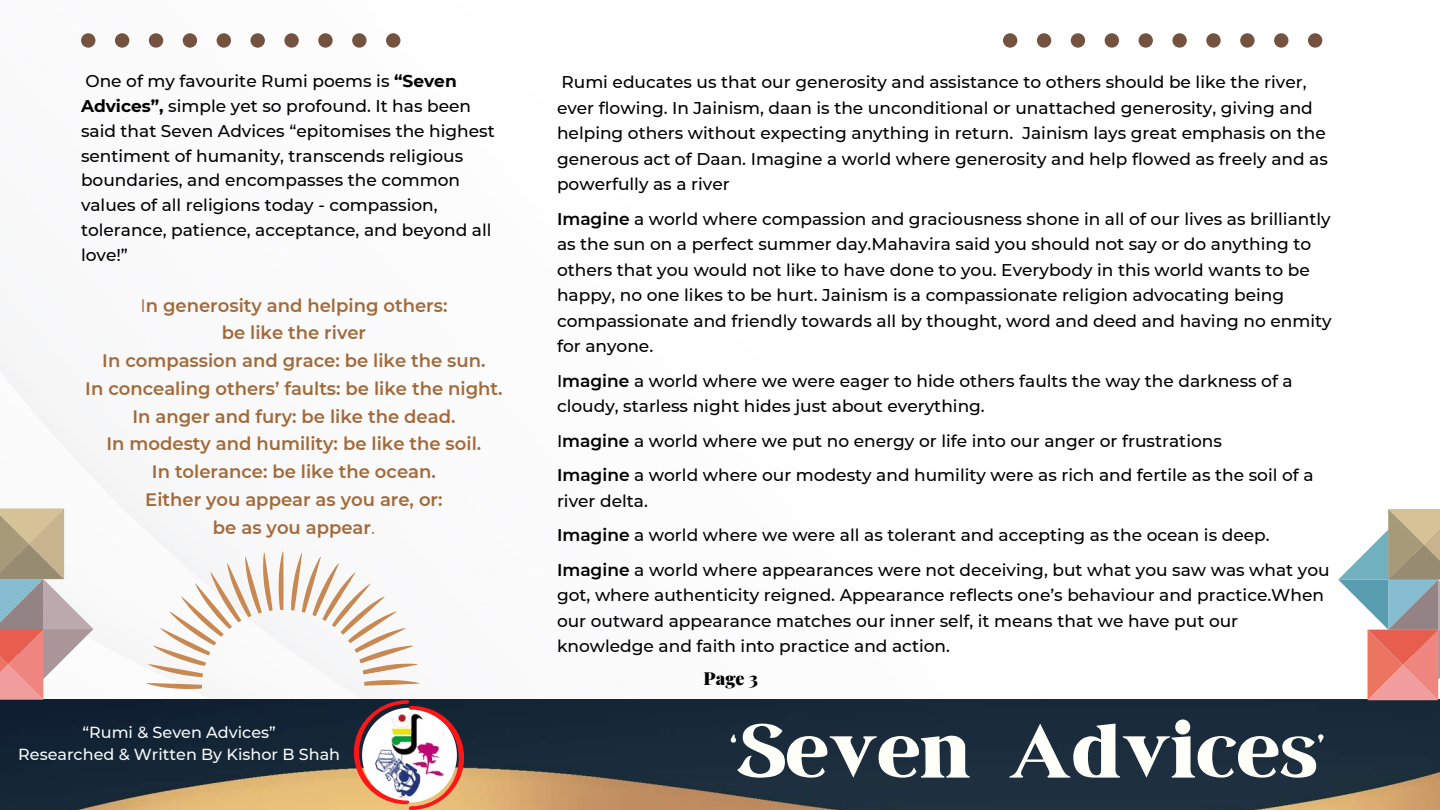
<style>
.page{position:relative;width:1440px;height:810px;background:#fff}
.page>*{position:absolute;margin:0;border:0;box-sizing:border-box;transform-origin:0 0}
.t1{font:92.1px "March";color:#fffff9}
.t2{font:600 18px/27.8px "Montserrat";color:#a26a3a;text-align:center}
.t3{font:900 18px "Playfair Display";color:#000}
.t4{font:500 17px/25.5px "Montserrat";color:#000}
.t5{font:500 16px/21.8px "Montserrat";color:#f7f9f8;text-align:center}
.s1{font-weight:700}
.s2{font-weight:400}
.s3{font-weight:600}
</style>
<div class="page">
<img style="left:0;top:33px;width:1338px;height:667px">
<img style="left:0;top:700px;width:1440px;height:110px">
<div style="left:386px;top:33px;width:14px;height:15px;background:#735240;border-radius:50%"></div>
<div style="left:352px;top:33px;width:15px;height:15px;background:#735240;border-radius:50%"></div>
<div style="left:318px;top:33px;width:15px;height:15px;background:#735240;border-radius:50%"></div>
<div style="left:284px;top:33px;width:15px;height:15px;background:#735240;border-radius:50%"></div>
<div style="left:251px;top:33px;width:14px;height:15px;background:#735240;border-radius:50%"></div>
<div style="left:217px;top:33px;width:14px;height:15px;background:#735240;border-radius:50%"></div>
<div style="left:183px;top:33px;width:14px;height:15px;background:#735240;border-radius:50%"></div>
<div style="left:149px;top:33px;width:14px;height:15px;background:#735240;border-radius:50%"></div>
<div style="left:115px;top:33px;width:14px;height:15px;background:#735240;border-radius:50%"></div>
<div style="left:81px;top:33px;width:14px;height:15px;background:#735240;border-radius:50%"></div>
<div style="left:1308px;top:33px;width:14px;height:15px;background:#735240;border-radius:50%"></div>
<div style="left:1274px;top:33px;width:14px;height:15px;background:#735240;border-radius:50%"></div>
<div style="left:1240px;top:33px;width:15px;height:15px;background:#735240;border-radius:50%"></div>
<div style="left:1206px;top:33px;width:15px;height:15px;background:#735240;border-radius:50%"></div>
<div style="left:1172px;top:33px;width:15px;height:15px;background:#735240;border-radius:50%"></div>
<div style="left:1139px;top:33px;width:14px;height:15px;background:#735240;border-radius:50%"></div>
<div style="left:1105px;top:33px;width:14px;height:15px;background:#735240;border-radius:50%"></div>
<div style="left:1071px;top:33px;width:14px;height:15px;background:#735240;border-radius:50%"></div>
<div style="left:1037px;top:33px;width:14px;height:15px;background:#735240;border-radius:50%"></div>
<div style="left:1003px;top:33px;width:14px;height:15px;background:#735240;border-radius:50%"></div>
<svg style="left:354px;top:700px;width:110px;height:110px"></svg>
<img style="left:375px;top:711px;width:68px;height:88px">
<svg style="left:147px;top:683px;width:55px;height:6px"></svg>
<svg style="left:148px;top:553px;width:125px;height:124px"></svg>
<svg style="left:279px;top:551px;width:5px;height:59px"></svg>
<svg style="left:291px;top:553px;width:126px;height:121px"></svg>
<svg style="left:364px;top:680px;width:56px;height:6px"></svg>
<svg style="left:1338px;top:509px;width:102px;height:191px"></svg>
<svg style="left:0;top:508px;width:93px;height:192px"></svg>
<p class="t4" style="left:81px;top:69px;width:415px;line-height:24.8px">One of my favourite Rumi poems is <span class="s1">“Seven Advices”,</span> simple yet so profound. It has been said that Seven Advices “epitomises the highest sentiment of humanity, transcends religious boundaries, and encompasses the common values of all religions today - compassion, tolerance, patience, acceptance, and beyond all love!”</p>
<p class="t2" style="left:85px;top:291px;width:419px"><span class="s2">I</span>n generosity and helping others:<br>be like the river<br>In compassion and grace: be like the sun.<br>In concealing others’ faults: be like the night.<br>In anger and fury: be like the dead.<br>In modesty and humility: be like the soil.<br>In tolerance: be like the ocean.<br>Either you appear as you are, or:<br>be as you appear<span class="s2">.</span></p>
<p class="t5" style="left:18px;top:722px;width:323px">“Rumi &amp; Seven Advices”<br>Researched &amp; Written By Kishor B Shah</p>
<p class="t4" style="left:557px;top:69px;width:772px">Rumi educates us that our generosity and assistance to others should be like the river, ever flowing. In Jainism, daan is the unconditional or unattached generosity, giving and helping others without expecting anything in return. Jainism lays great emphasis on the generous act of Daan. Imagine a world where generosity and help flowed as freely and as powerfully as a river</p>
<p class="t4" style="left:557px;top:206px;width:776px"><span class="s3">Imagine</span> a world where compassion and graciousness shone in all of our lives as brilliantly as the sun on a perfect summer day.Mahavira said you should not say or do anything to others that you would not like to have done to you. Everybody in this world wants to be happy, no one likes to be hurt. Jainism is a compassionate religion advocating being compassionate and friendly towards all by thought, word and deed and having no enmity for anyone.</p>
<p class="t4" style="left:557px;top:368px;width:737px">I<span class="s3">magine</span> a world where we were eager to hide others faults the way the darkness of a cloudy, starless night hides just about everything.</p>
<p class="t4" style="left:557px;top:423px;width:758px;line-height:34.5px">I<span class="s3">magine</span> a world where we put no energy or life into our anger or frustrations<br><span class="s3">Imagine</span> a world where our modesty and humility were as rich and fertile as the soil of a</p>
<p class="t4" style="left:557px;top:483px;width:774px;line-height:34.5px">river delta.<br><span class="s3">Imagine</span> a world where we were all as tolerant and accepting as the ocean is deep.<br><span class="s3">Imagine</span> a world where appearances were not deceiving, but what you saw was what you</p>
<p class="t4" style="left:557px;top:582px;width:768px">got, where authenticity reigned. Appearance reflects one’s behaviour and practice.When our outward appearance matches our inner self, it means that we have put our knowledge and faith into practice and action.</p>
<p class="t3" style="left:704px;top:666px;width:56px">Page 3</p>
<h1 class="t1" style="left:731px;top:708px;width:595px">‘Seven Advices’</h1>
</div>
